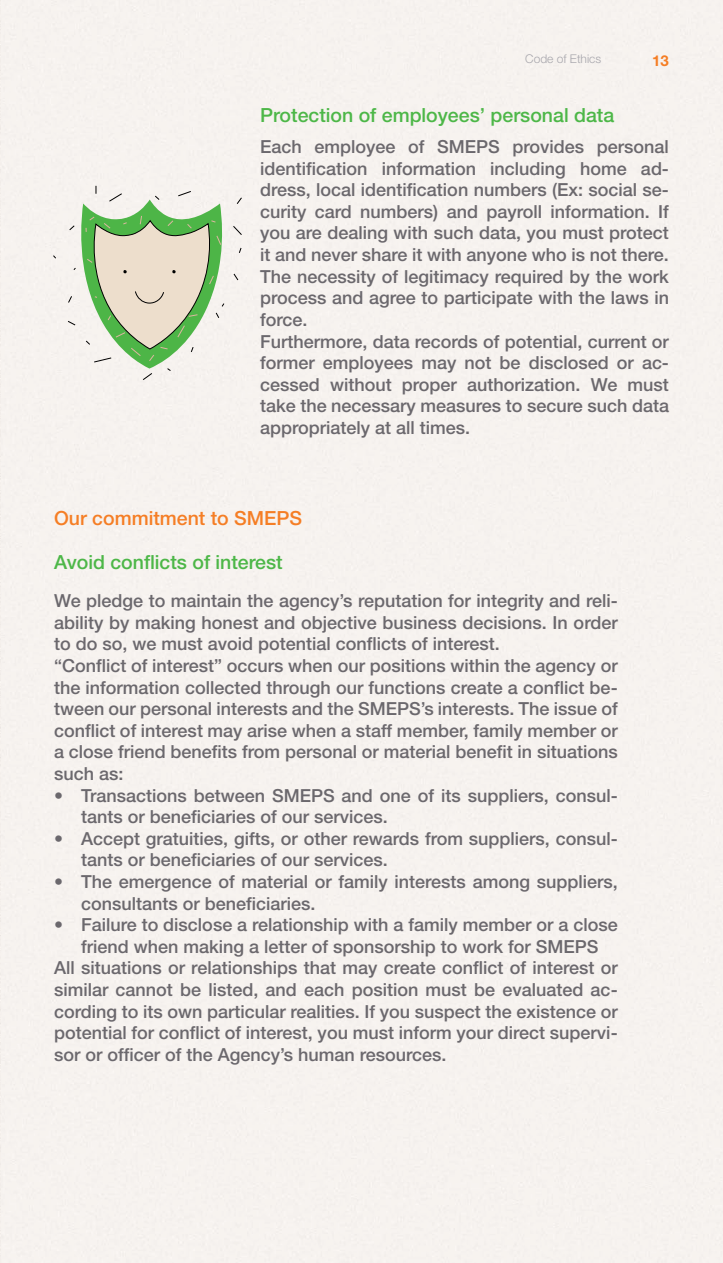
<style>
.page{position:relative;width:723px;height:1263px;background:#fff}
.page>*{position:absolute;margin:0;border:0;box-sizing:border-box;transform-origin:0 0}
.Paragraph_Style_1{font:500 19.5px "Helvetica Neue";color:#4db748}
.Paragraph_Style_1-2{font:500 19.5px "Helvetica Neue";color:#f57e25}
.textE{font:500 18px/21.6px "Helvetica Neue";color:#6b686d;text-align:justify}
.t1{font:700 15px "Helvetica Neue";color:#f57e25}
.t2{font:300 12px "Helvetica Neue";color:#a8a7ad}
</style>
<div class="page">
<svg style="left:52px;top:185px;width:191px;height:196px"></svg>
<p class="t2" style="left:525px;top:52px;width:78px">Code of Ethics</p>
<p class="t1" style="left:652px;top:51px;width:18px">13</p>
<p class="Paragraph_Style_1" style="left:260px;top:104px;width:356px">Protection of employees’ personal data</p>
<p class="textE" style="left:260px;top:136px;width:410px">Each employee of SMEPS provides personal identification information including home ad&shy;dress, local identification numbers (Ex: social se&shy;curity card numbers) and payroll information. If you are dealing with such data, you must protect it and never share it with anyone who is not there.<br>The necessity of legitimacy required by the work process and agree to participate with the laws in force.</p>
<p class="textE" style="left:260px;top:330px;width:410px">Furthermore, data records of potential, current or former employees may not be disclosed or ac&shy;cessed without proper authorization. We must take the necessary measures to secure such data appropriately at all times.</p>
<p class="Paragraph_Style_1-2" style="left:54px;top:507px;width:250px">Our commitment to SMEPS</p>
<p class="Paragraph_Style_1" style="left:54px;top:550px;width:230px">Avoid conflicts of interest</p>
<p class="textE" style="left:54px;top:590px;width:565px">We pledge to maintain the agency’s reputation for integrity and reli&shy;ability by making honest and objective business decisions. In order to do so, we must avoid potential conflicts of interest.</p>
<p class="textE" style="left:54px;top:655px;width:565px">“Conflict of interest” occurs when our positions within the agency or the information collected through our functions create a conflict be&shy;tween our personal interests and the SMEPS’s interests. The issue of conflict of interest may arise when a staff member, family member or a close friend benefits from personal or material benefit in situations such as:</p>
<p class="textE" style="left:81px;top:784px;width:538px;text-indent:-27px">• Transactions between SMEPS and one of its suppliers, consul&shy;tants or beneficiaries of our services.</p>
<p class="textE" style="left:81px;top:827px;width:538px;text-indent:-27px">• Accept gratuities, gifts, or other rewards from suppliers, consul&shy;tants or beneficiaries of our services.</p>
<p class="textE" style="left:81px;top:871px;width:538px;text-indent:-27px">• The emergence of material or family interests among suppliers, consultants or beneficiaries.</p>
<p class="textE" style="left:54px;top:914px;width:565px;text-align:center">• Failure to disclose a relationship with a family member or a close friend when making a letter of sponsorship to work for SMEPS</p>
<p class="textE" style="left:54px;top:957px;width:565px">All situations or relationships that may create conflict of interest or similar cannot be listed, and each position must be evaluated ac&shy;cording to its own particular realities. If you suspect the existence or potential for conflict of interest, you must inform your direct supervi&shy;sor or officer of the Agency’s human resources.</p>
</div>
